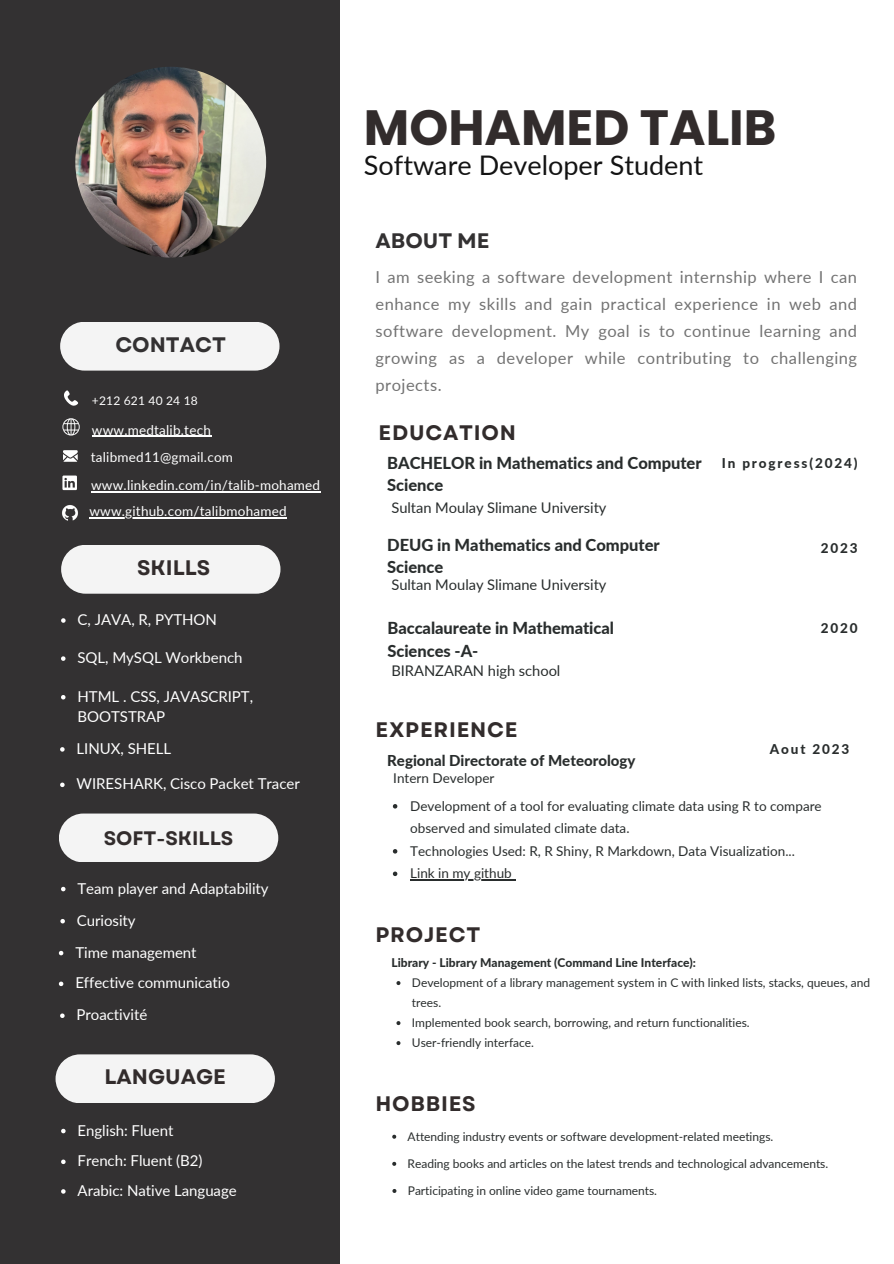
<style>
.page{position:relative;width:894px;height:1264px;background:#fff}
.page>*{position:absolute;margin:0;border:0;box-sizing:border-box;transform-origin:0 0}
.t1{font:700 49.5px "Poppins";color:#322c2c}
.t2{font:27px "Lato";color:#131313}
.t3{font:700 21px "Garet";letter-spacing:.035em;color:#322c2c}
.t4{font:700 21px "Garet";color:#333132}
.t5{font:700 21px "Garet";color:#322c2c}
.t6{font:700 19.5px "Garet";color:#322c2c}
.t7{font:16.5px/27px "Lato";letter-spacing:.03em;color:#737373;text-align:justify}
.t8{font:800 16.5px/22.5px "Lato";letter-spacing:-.005em;color:#292d2d}
.t9{font:15px/20.2px "Lato";letter-spacing:-.005em;color:#fff}
.t10{font:800 15px "Lato";color:#292d2d}
.t11{font:14.7px "Lato";letter-spacing:-.005em;color:#292d2d}
.t12{font:13.5px/22.5px "Lato";color:#292d2d}
.t13{font:13.5px "Lato";letter-spacing:.015em;color:#fff}
.t14{font:800 13.5px "Lato";letter-spacing:.14em;color:#292d2d}
.t15{font:12px/20px "Lato";color:#292d2d}
.t16{font:800 12px "Lato";color:#292d2d}
.t17{font:12px "Lato";letter-spacing:.015em;color:#fff}
</style>
<div class="page">
<div style="left:0;top:0;width:339px;height:1263px;background:#333132"></div>
<svg style="left:64px;top:390px;width:14px;height:16px"></svg>
<svg style="left:63px;top:450px;width:15px;height:12px"></svg>
<div style="left:60px;top:322px;width:219px;height:48px;background:#f4f4f4;border-radius:24px"></div>
<div style="left:61px;top:545px;width:219px;height:48px;background:#f4f4f4;border-radius:24px"></div>
<div style="left:55px;top:1054px;width:220px;height:49px;background:#f4f4f4;border-radius:24px"></div>
<img style="left:75px;top:67px;width:191px;height:190px;border-radius:50%">
<svg style="left:62px;top:475px;width:15px;height:15px"></svg>
<img style="left:62px;top:505px;width:16px;height:16px">
<div style="left:59px;top:813px;width:219px;height:49px;background:#f4f4f4;border-radius:24px"></div>
<svg style="left:62px;top:418px;width:17px;height:17px"></svg>
<hr style="left:91px;top:491px;width:229px;height:1px;background:#fff">
<svg style="left:393px;top:804px;width:4px;height:4px"></svg>
<svg style="left:393px;top:849px;width:4px;height:4px"></svg>
<svg style="left:393px;top:871px;width:4px;height:5px"></svg>
<hr style="left:410px;top:879px;width:101px;height:1px;background:#292d2d">
<svg style="left:61px;top:1159px;width:5px;height:5px"></svg>
<svg style="left:61px;top:1128px;width:5px;height:5px"></svg>
<svg style="left:61px;top:1189px;width:5px;height:4px"></svg>
<svg style="left:61px;top:618px;width:5px;height:4px"></svg>
<svg style="left:61px;top:695px;width:4px;height:4px"></svg>
<svg style="left:61px;top:656px;width:4px;height:5px"></svg>
<svg style="left:61px;top:886px;width:4px;height:5px"></svg>
<svg style="left:60px;top:919px;width:5px;height:4px"></svg>
<svg style="left:59px;top:950px;width:4px;height:5px"></svg>
<svg style="left:59px;top:981px;width:4px;height:5px"></svg>
<svg style="left:392px;top:1134px;width:4px;height:4px"></svg>
<svg style="left:392px;top:1161px;width:4px;height:4px"></svg>
<svg style="left:392px;top:1189px;width:4px;height:3px"></svg>
<svg style="left:60px;top:747px;width:5px;height:4px"></svg>
<svg style="left:60px;top:782px;width:5px;height:5px"></svg>
<svg style="left:60px;top:1013px;width:5px;height:4px"></svg>
<svg style="left:396px;top:981px;width:4px;height:4px"></svg>
<svg style="left:396px;top:1021px;width:4px;height:4px"></svg>
<svg style="left:396px;top:1041px;width:4px;height:4px"></svg>
<hr style="left:92px;top:436px;width:119px;height:1px;background:#fff">
<hr style="left:89px;top:517px;width:198px;height:1px;background:#fff">
<p class="t4" style="left:115px;top:329px;width:112px">CONTACT</p>
<h3 class="t17" style="left:92px;top:393px;width:107px">+212 621 40 24 18</h3>
<h3 class="t13" style="left:92px;top:421px;width:120px">www.medtalib.tech</h3>
<p class="t13" style="left:91px;top:449px;width:144px">talibmed11@gmail.com</p>
<p class="t13" style="left:91px;top:476px;width:230px">www.linkedin.com/in/talib-mohamed</p>
<p class="t13" style="left:89px;top:503px;width:199px">www.github.com/talibmohamed</p>
<p class="t3" style="left:137px;top:553px;width:75px">SKILLS</p>
<h4 class="t9" style="left:78px;top:609px;width:141px">C, JAVA, R, PYTHON</h4>
<p class="t9" style="left:77px;top:647px;width:166px">SQL, MySQL Workbench</p>
<p class="t9" style="left:77px;top:685px;width:177px">HTML . CSS, JAVASCRIPT,<br>BOOTSTRAP</p>
<p class="t9" style="left:77px;top:738px;width:96px">LINUX, SHELL</p>
<p class="t9" style="left:77px;top:773px;width:225px">WIRESHARK, Cisco Packet Tracer</p>
<h4 class="t6" style="left:104px;top:824px;width:131px">SOFT-SKILLS</h4>
<p class="t9" style="left:77px;top:877px;width:193px">Team player and Adaptability</p>
<p class="t9" style="left:77px;top:909px;width:60px">Curiosity</p>
<h4 class="t9" style="left:75px;top:941px;width:123px">Time management</h4>
<p class="t9" style="left:75px;top:972px;width:156px">Effective communicatio</p>
<p class="t9" style="left:77px;top:1004px;width:72px">Proactivité</p>
<p class="t5" style="left:104px;top:1061px;width:123px">LANGUAGE</p>
<p class="t9" style="left:78px;top:1119px;width:97px">English: Fluent</p>
<p class="t9" style="left:78px;top:1150px;width:126px">French: Fluent (B2)</p>
<h1 class="t9" style="left:78px;top:1179px;width:161px">Arabic: Native Language</h1>
<h3 class="t1" style="left:364px;top:93px;width:414px">MOHAMED TALIB</h3>
<p class="t2" style="left:364px;top:148px;width:341px">Software Developer Student</p>
<p class="t4" style="left:375px;top:225px;width:115px">ABOUT ME</p>
<p class="t7" style="left:375px;top:263px;width:483px">I am seeking a software development internship where I can enhance my skills and gain practical experience in web and software development. My goal is to continue learning and growing as a developer while contributing to challenging projects.</p>
<h2 class="t3" style="left:378px;top:417px;width:139px">EDUCATION</h2>
<p class="t8" style="left:387px;top:451px;width:316px">BACHELOR in Mathematics and Computer<br>Science</p>
<p class="t11" style="left:391px;top:498px;width:216px">Sultan Moulay Slimane University</p>
<p class="t8" style="left:387px;top:533px;width:274px">DEUG in Mathematics and Computer<br>Science</p>
<p class="t11" style="left:391px;top:575px;width:216px">Sultan Moulay Slimane University</p>
<p class="t8" style="left:387px;top:616px;width:228px">Baccalaureate in Mathematical<br>Sciences -A-</p>
<p class="t11" style="left:391px;top:661px;width:170px">BIRANZARAN high school</p>
<p class="t3" style="left:375px;top:714px;width:144px">EXPERIENCE</p>
<h3 class="t14" style="left:721px;top:454px;width:137px">In progress(2024)</h3>
<h5 class="t14" style="left:820px;top:540px;width:38px">2023</h5>
<h3 class="t14" style="left:820px;top:619px;width:38px">2020</h3>
<p class="t14" style="left:769px;top:740px;width:81px">Aout 2023</p>
<p class="t10" style="left:387px;top:751px;width:250px">Regional Directorate of Meteorology</p>
<p class="t12" style="left:393px;top:766px;width:103px">Intern Developer</p>
<h3 class="t12" style="left:410px;top:794px;width:413px">Development of a tool for evaluating climate data using R to compare observed and simulated climate data.</h3>
<p class="t12" style="left:410px;top:839px;width:386px">Technologies Used: R, R Shiny, R Markdown, Data Visualization...</p>
<p class="t12" style="left:410px;top:861px;width:103px">Link in my github</p>
<h3 class="t3" style="left:375px;top:919px;width:106px">PROJECT</h3>
<p class="t16" style="left:391px;top:955px;width:306px">Library - Library Management (Command Line Interface):</p>
<p class="t15" style="left:412px;top:972px;width:460px">Development of a library management system in C with linked lists, stacks, queues, and trees.</p>
<p class="t15" style="left:412px;top:1012px;width:339px">Implemented book search, borrowing, and return functionalities.</p>
<p class="t15" style="left:412px;top:1032px;width:124px">User-friendly interface.</p>
<p class="t3" style="left:375px;top:1088px;width:102px">HOBBIES</p>
<h3 class="t15" style="left:407px;top:1126px;width:367px">Attending industry events or software development-related meetings.</h3>
<p class="t15" style="left:407px;top:1153px;width:422px">Reading books and articles on the latest trends and technological advancements.</p>
<h4 class="t15" style="left:408px;top:1180px;width:251px">Participating in online video game tournaments.</h4>
</div>
